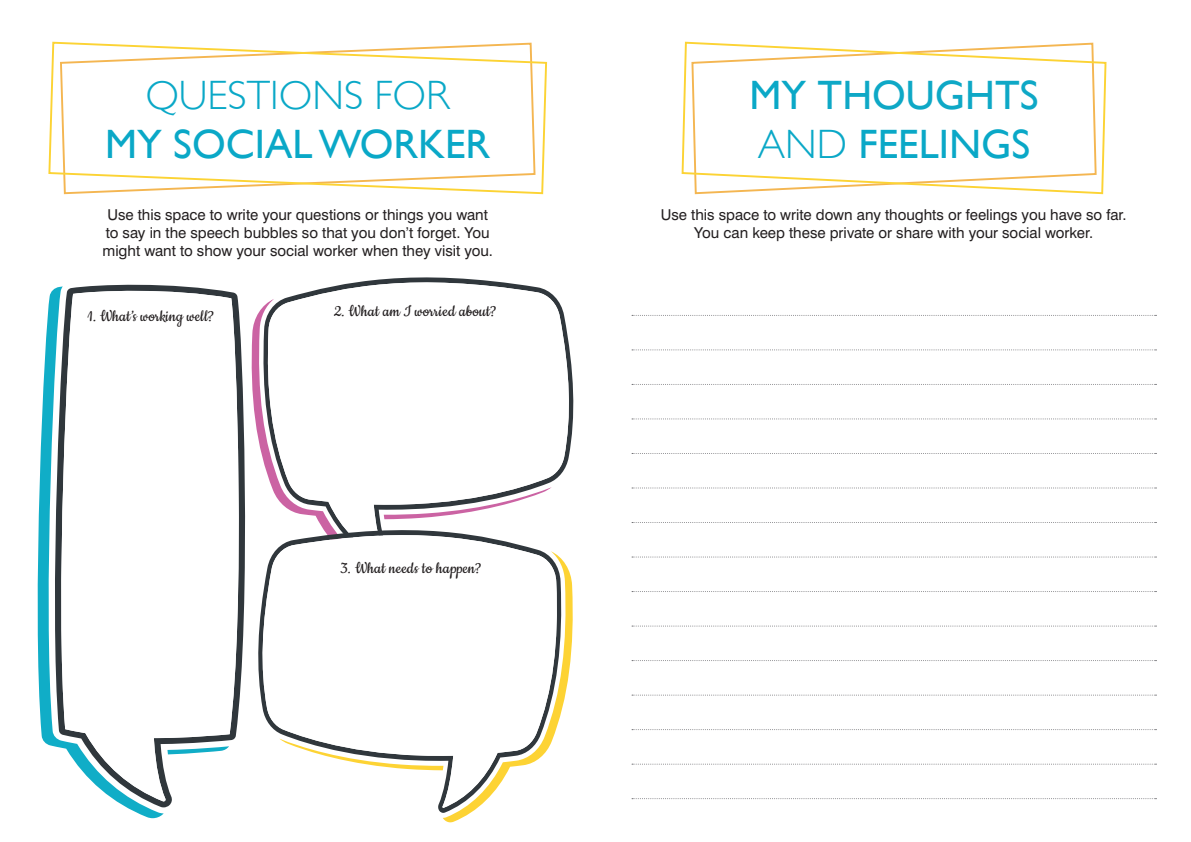
<style>
.page{position:relative;width:1191px;height:842px;background:#fff}
.page>*{position:absolute;margin:0;border:0;box-sizing:border-box;transform-origin:0 0}
.t1{font:41px/49.2px "Gill Sans";color:#0aa8c7}
.t2{font:300 41px "Gill Sans";color:#0aa8c7}
.t3{font:18px "Cookie";letter-spacing:.02em;color:#231f20}
.t4{font:15px/18px "Swiss 721 BT";letter-spacing:-.005em;color:#231f20;text-align:center}
.s1{color:#0ea8c6}
.s2{font-weight:300}
</style>
<div class="page">
<svg style="left:48px;top:41px;width:500px;height:154px"></svg>
<svg style="left:283px;top:277px;width:274px;height:22px"></svg>
<svg style="left:252px;top:299px;width:322px;height:523px"></svg>
<svg style="left:255px;top:520px;width:308px;height:293px"></svg>
<svg style="left:260px;top:525px;width:299px;height:283px"></svg>
<svg style="left:37px;top:314px;width:127px;height:504px"></svg>
<svg style="left:48px;top:284px;width:204px;height:523px"></svg>
<svg style="left:55px;top:288px;width:191px;height:513px"></svg>
<svg style="left:681px;top:41px;width:426px;height:154px"></svg>
<svg style="left:632px;top:315px;width:524px;height:1px"></svg>
<svg style="left:632px;top:453px;width:524px;height:1px"></svg>
<svg style="left:632px;top:591px;width:524px;height:1px"></svg>
<svg style="left:632px;top:729px;width:524px;height:1px"></svg>
<svg style="left:632px;top:384px;width:524px;height:1px"></svg>
<svg style="left:632px;top:522px;width:524px;height:1px"></svg>
<svg style="left:632px;top:660px;width:524px;height:1px"></svg>
<svg style="left:632px;top:798px;width:524px;height:1px"></svg>
<svg style="left:632px;top:349px;width:524px;height:1px"></svg>
<svg style="left:632px;top:487px;width:524px;height:1px"></svg>
<svg style="left:632px;top:625px;width:524px;height:1px"></svg>
<svg style="left:632px;top:764px;width:524px;height:1px"></svg>
<svg style="left:632px;top:418px;width:524px;height:1px"></svg>
<svg style="left:632px;top:556px;width:524px;height:1px"></svg>
<svg style="left:632px;top:695px;width:524px;height:1px"></svg>
<h1 class="t2" style="left:146px;top:63px;width:306px">QUESTIONS FOR</h1>
<h1 class="t1" style="left:105px;top:119px;width:387px">MY SOCIAL WORKER</h1>
<p class="t4" style="left:103px;top:205px;width:392px">Use this space to write your questions or things you want to say in the speech bubbles so that you don’t forget. You might want to show your social worker when they visit you.</p>
<p class="t3" style="left:87px;top:307px;width:129px">1. What’s working well?</p>
<p class="t3" style="left:334px;top:301px;width:164px">2. What am I worried about?</p>
<p class="t3" style="left:340px;top:559px;width:143px">3. What needs to happen?</p>
<h1 class="t1" style="left:749px;top:70px;width:291px">MY <span class="s1">THOUGHTS<br></span><span class="s2">AND</span> FEELINGS</h1>
<p class="t4" style="left:661px;top:205px;width:467px">Use this space to write down any thoughts or feelings you have so far.<br>You can keep these private or share with your social worker.</p>
</div>
